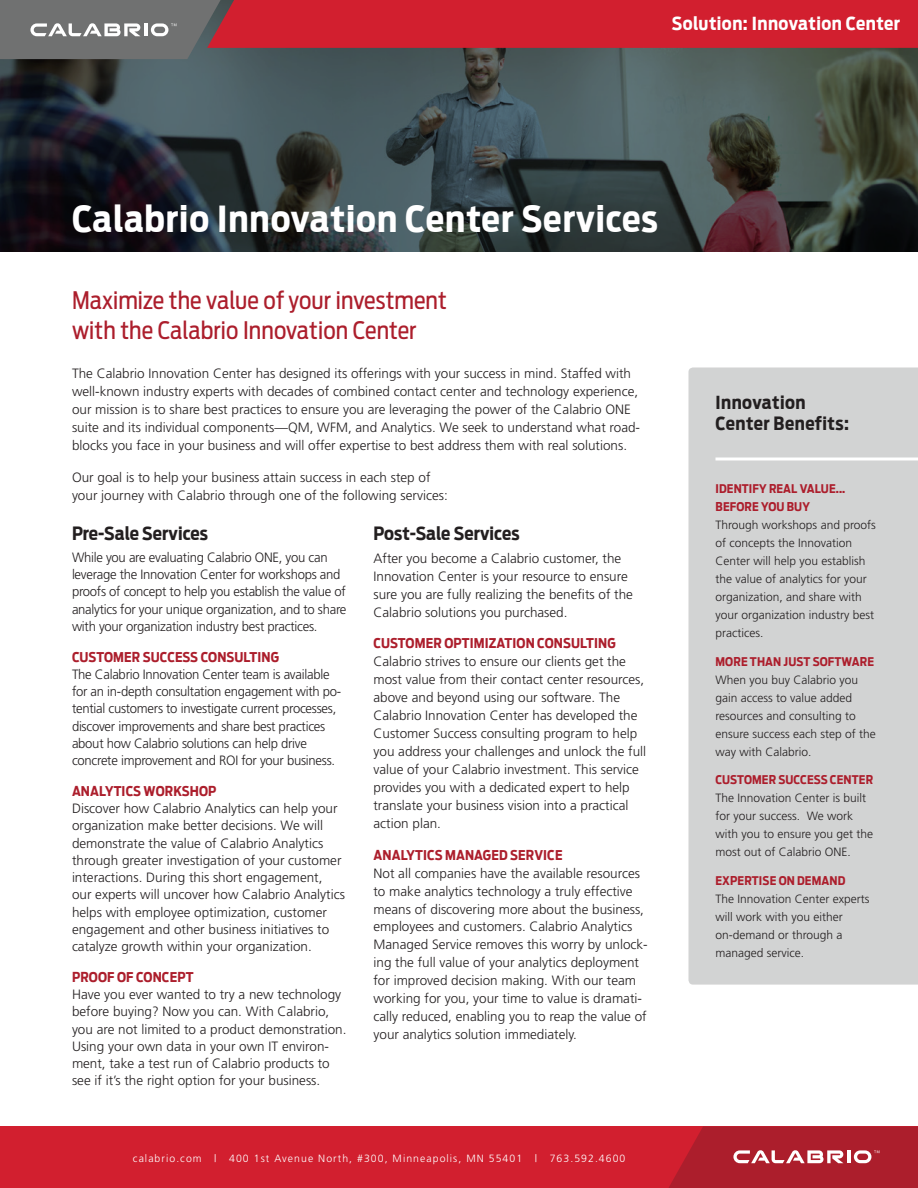
<style>
.page{position:relative;width:918px;height:1188px;background:#fff}
.page>*{position:absolute;margin:0;border:0;box-sizing:border-box;transform-origin:0 0}
.t1{font:700 36px "Antenna Cond";letter-spacing:.025em;color:#fff}
.t2{font:24px/30px "Antenna Cond";letter-spacing:.005em;color:#ac1e2c}
.t3{font:700 18px "Antenna Cond";letter-spacing:.005em;color:#231f20}
.t4{font:700 18px/21.6px "Antenna Cond";letter-spacing:.025em;color:#231f20}
.t5{font:700 18px "Antenna Cond";letter-spacing:.025em;color:#fff}
.t6{font:300 13.5px/18px "Frutiger";color:#231f20}
.t7{font:300 13.5px/17.2px "Frutiger";letter-spacing:-.02em;color:#231f20}
.t8{font:700 13.5px "Antenna Cond";letter-spacing:.01em;color:#ac1e2c}
.t9{font:300 12px/18px "Frutiger";color:#231f20}
.t10{font:700 12px/18px "Antenna Cond";letter-spacing:.01em;color:#ac1e2c}
.t11{font:300 10.5px "Frutiger";letter-spacing:.1em;color:#fff}
</style>
<div class="page">
<svg style="left:0;top:59px;width:918px;height:193px;background:#384243"></svg>
<div style="left:688px;top:368px;width:230px;height:617px;background:#d2d3d3"></div>
<hr style="left:716px;top:457px;width:202px;height:3px;background:#fff">
<div style="left:0;top:1127px;width:918px;height:61px;background:#d21f2f"></div>
<svg style="left:668px;top:1126px;width:250px;height:62px;background:#b32a38"></svg>
<svg style="left:0;top:0;width:918px;height:59px;background:#a83c46"></svg>
<h3 class="t5" style="left:672px;top:12px;width:230px">Solution: Innovation Center</h3>
<h1 class="t1" style="left:72px;top:197px;width:587px">Calabrio Innovation Center Services</h1>
<h2 class="t2" style="left:72px;top:285px;width:377px">Maximize the value of your investment with the Calabrio Innovation Center</h2>
<p class="t6" style="left:72px;top:364px;width:570px">The Calabrio Innovation Center has designed its offerings with your success in mind. Staffed with well-known industry experts with decades of combined contact center and technology experience, our mission is to share best practices to ensure you are leveraging the power of the Calabrio ONE suite and its individual components—QM, WFM, and Analytics. We seek to understand what road&shy;blocks you face in your business and will offer expertise to best address them with real solutions.</p>
<p class="t6" style="left:72px;top:468px;width:377px">Our goal is to help your business attain success in each step of your journey with Calabrio through one of the following services:</p>
<h3 class="t3" style="left:72px;top:523px;width:138px">Pre-Sale Services</h3>
<p class="t7" style="left:72px;top:549px;width:276px">While you are evaluating Calabrio ONE, you can leverage the Innovation Center for workshops and proofs of concept to help you establish the value of analytics for your unique organization, and to share with your organization industry best practices.</p>
<p class="t8" style="left:72px;top:649px;width:209px">CUSTOMER SUCCESS CONSULTING</p>
<p class="t7" style="left:72px;top:666px;width:271px">The Calabrio Innovation Center team is available for an in-depth consultation engagement with po&shy;tential customers to investigate current processes, discover improvements and share best practices about how Calabrio solutions can help drive concrete improvement and ROI for your business.</p>
<p class="t8" style="left:72px;top:783px;width:146px">ANALYTICS WORKSHOP</p>
<p class="t6" style="left:72px;top:800px;width:275px;line-height:17.2px">Discover how Calabrio Analytics can help your organization make better decisions. We will demonstrate the value of Calabrio Analytics through greater investigation of your customer interactions. During this short engagement, our experts will uncover how Calabrio Analytics helps with employee optimization, customer engagement and other business initiatives to catalyze growth within your organization.</p>
<p class="t8" style="left:72px;top:969px;width:123px">PROOF OF CONCEPT</p>
<p class="t6" style="left:72px;top:986px;width:276px;line-height:17.2px">Have you ever wanted to try a new technology before buying? Now you can. With Calabrio, you are not limited to a product demonstration.<br>Using your own data in your own IT environ&shy;ment, take a test run of Calabrio products to see if it’s the right option for your business.</p>
<h3 class="t3" style="left:374px;top:523px;width:148px">Post-Sale Services</h3>
<p class="t6" style="left:374px;top:549px;width:261px">After you become a Calabrio customer, the Innovation Center is your resource to ensure sure you are fully realizing the benefits of the Calabrio solutions you purchased.</p>
<p class="t8" style="left:374px;top:635px;width:244px">CUSTOMER OPTIMIZATION CONSULTING</p>
<p class="t6" style="left:374px;top:652px;width:274px">Calabrio strives to ensure our clients get the most value from their contact center resources, above and beyond using our software. The Calabrio Innovation Center has developed the Customer Success consulting program to help you address your challenges and unlock the full value of your Calabrio investment. This service provides you with a dedicated expert to help translate your business vision into a practical action plan.</p>
<p class="t8" style="left:374px;top:847px;width:191px">ANALYTICS MANAGED SERVICE</p>
<p class="t6" style="left:374px;top:864px;width:276px">Not all companies have the available resources to make analytics technology a truly effective means of discovering more about the business, employees and customers. Calabrio Analytics Managed Service removes this worry by unlock&shy;ing the full value of your analytics deployment for improved decision making. With our team working for you, your time to value is dramati&shy;cally reduced, enabling you to reap the value of your analytics solution immediately.</p>
<p class="t11" style="left:133px;top:1152px;width:494px">calabrio.com | 400 1st Avenue North, #300, Minneapolis, MN 55401 | 763.592.4600</p>
<h3 class="t4" style="left:716px;top:392px;width:135px">Innovation<br>Center Benefits:</h3>
<p class="t10" style="left:716px;top:480px;width:131px">IDENTIFY REAL VALUE...<br>BEFORE YOU BUY</p>
<p class="t9" style="left:716px;top:516px;width:162px">Through workshops and proofs of concepts the Innovation<br>Center will help you establish the value of analytics for your organization, and share with your organization industry best practices.</p>
<p class="t10" style="left:716px;top:653px;width:160px">MORE THAN JUST SOFTWARE</p>
<p class="t9" style="left:716px;top:671px;width:162px">When you buy Calabrio you gain access to value added resources and consulting to ensure success each step of the way with Calabrio.</p>
<p class="t10" style="left:716px;top:771px;width:159px">CUSTOMER SUCCESS CENTER</p>
<p class="t9" style="left:716px;top:789px;width:159px">The Innovation Center is built for your success. We work with you to ensure you get the most out of Calabrio ONE.</p>
<p class="t10" style="left:716px;top:872px;width:131px">EXPERTISE ON DEMAND</p>
<p class="t9" style="left:716px;top:890px;width:156px">The Innovation Center experts will work with you either on-demand or through a managed service.</p>
</div>
